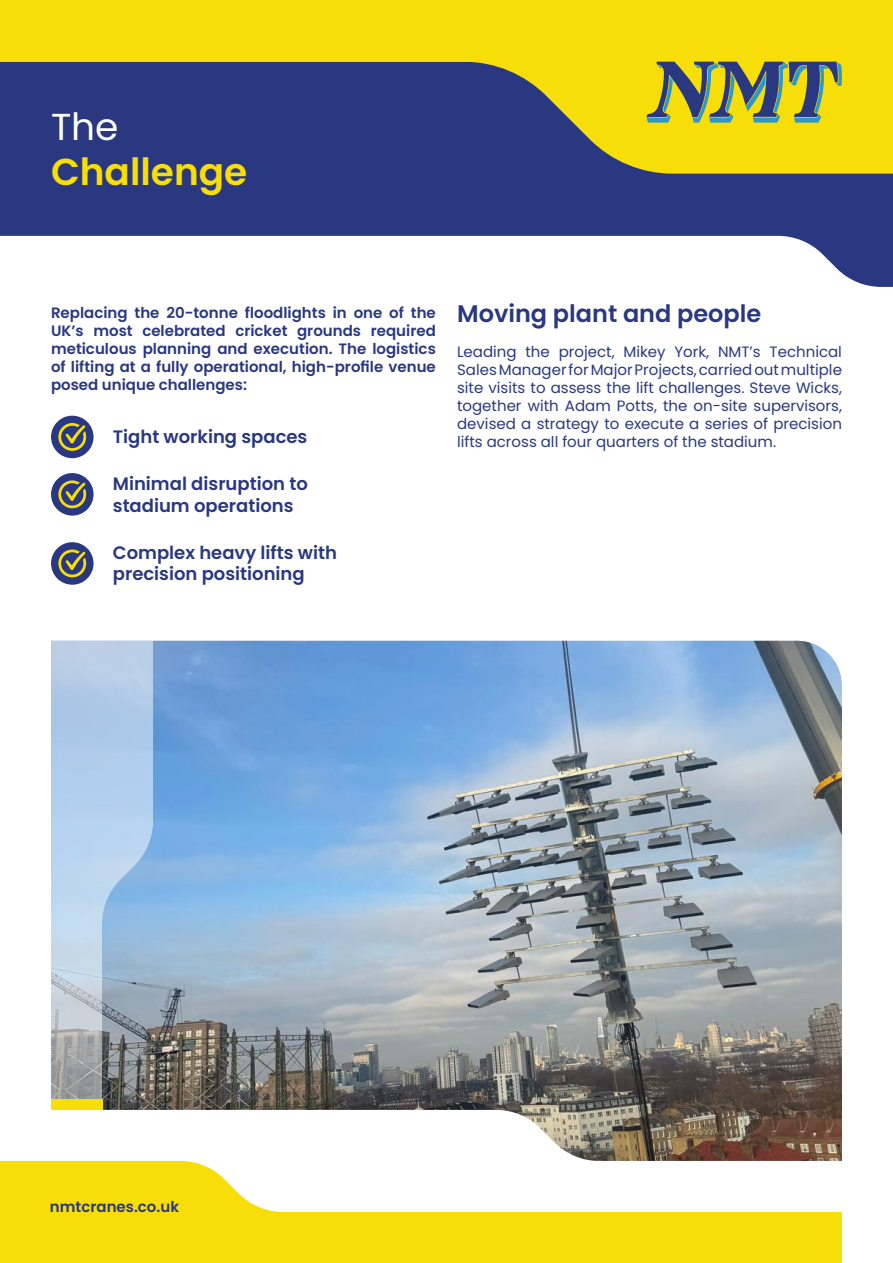
<style>
.page{position:relative;width:893px;height:1263px;background:#fff}
.page>*{position:absolute;margin:0;border:0;box-sizing:border-box;transform-origin:0 0}
.t1{font:600 37.5px "Poppins";color:#f7de08}
.t2{font:37.5px "Poppins";color:#fff}
.t3{font:600 24px "Poppins";color:#293880}
.t4{font:600 18px/21.6px "Poppins";color:#293880}
.t5{font:15px/18px "Poppins";color:#293880;text-align:justify}
.t6{font:600 15px/18px "Poppins";color:#293880;text-align:justify}
</style>
<div class="page">
<div style="left:51px;top:416px;width:43px;height:42px;background:#293880;border-radius:50%"></div>
<div style="left:51px;top:473px;width:43px;height:43px;background:#293880;border-radius:50%"></div>
<div style="left:51px;top:542px;width:43px;height:43px;background:#293880;border-radius:50%"></div>
<svg style="left:0;top:174px;width:893px;height:113px;fill:#293880"></svg>
<svg style="left:0;top:0;width:893px;height:174px;background:#9b943d"></svg>
<svg style="left:646px;top:62px;width:196px;height:61px;background:#939a4c"></svg>
<svg style="left:0;top:1161px;width:842px;height:102px;fill:#f7de08"></svg>
<img style="left:51px;top:641px;width:791px;height:520px">
<svg style="left:51px;top:641px;width:102px;height:469px;background:#a8bed4"></svg>
<div style="left:51px;top:1099px;width:51px;height:11px;background:#f7de08"></div>
<svg style="left:58px;top:423px;width:28px;height:28px"></svg>
<svg style="left:58px;top:480px;width:28px;height:28px"></svg>
<svg style="left:58px;top:549px;width:28px;height:28px"></svg>
<h1 class="t2" style="left:51px;top:105px;width:69px">The</h1>
<h1 class="t1" style="left:51px;top:150px;width:198px">Challenge</h1>
<p class="t6" style="left:51px;top:303px;width:386px">Replacing the 20-tonne floodlights in one of the UK’s most celebrated cricket grounds required meticulous planning and execution. The logistics of lifting at a fully operational, high-profile venue posed unique challenges:</p>
<h2 class="t3" style="left:457px;top:299px;width:306px">Moving plant and people</h2>
<p class="t5" style="left:457px;top:343px;width:386px">Leading the project, Mikey York, NMT’s Technical Sales Manager for Major Projects, carried out multiple site visits to assess the lift challenges. Steve Wicks, together with Adam Potts, the on-site supervisors, devised a strategy to execute a series of precision lifts across all four quarters of the stadium.</p>
<p class="t4" style="left:113px;top:426px;width:196px">Tight working spaces</p>
<p class="t4" style="left:113px;top:473px;width:196px">Minimal disruption to stadium operations</p>
<p class="t4" style="left:113px;top:542px;width:226px">Complex heavy lifts with precision positioning</p>
<p class="t6" style="left:50px;top:1198px;width:131px">nmtcranes.co.uk</p>
</div>
